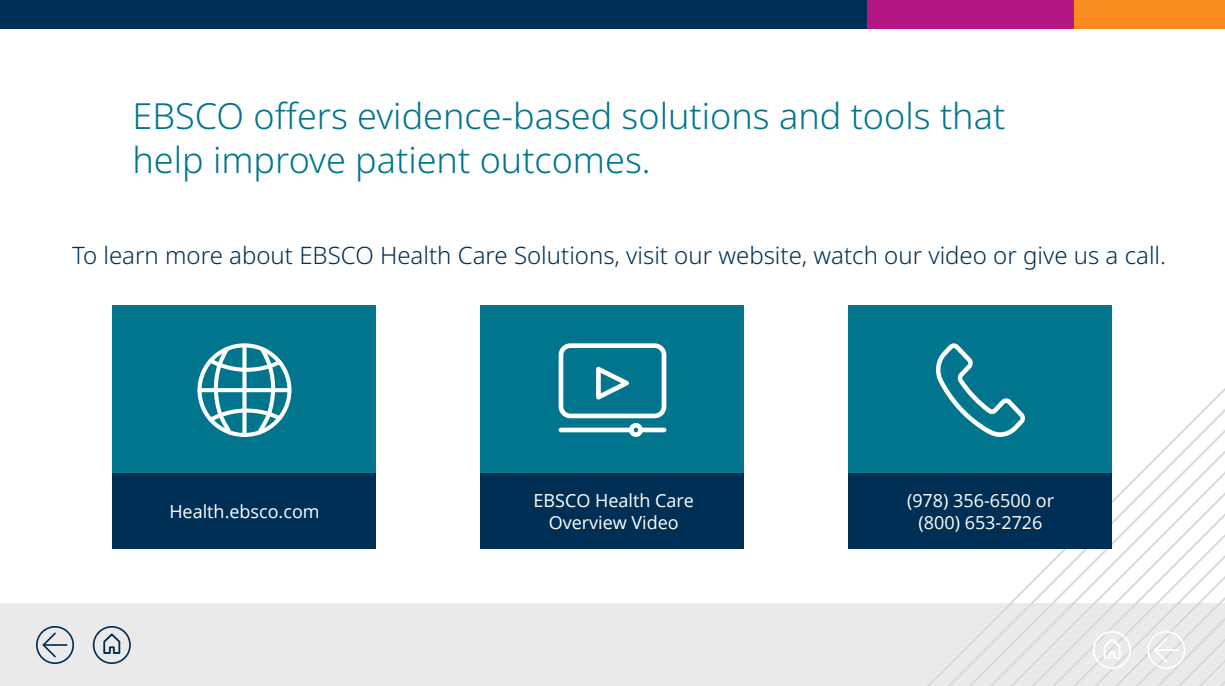
<style>
.page{position:relative;width:1225px;height:686px;background:#fff}
.page>*{position:absolute;margin:0;border:0;box-sizing:border-box;transform-origin:0 0}
.t1{font:300 36px "Noto Sans";color:#00758d}
.t2{font:300 24px "Noto Sans";color:#002f56}
.t3{font:18px/21.6px "Open Sans";color:#fff;text-align:center}
</style>
<div class="page">
<div style="left:0;top:603px;width:1225px;height:83px;background:#eaeaea"></div>
<svg style="left:927px;top:388px;width:298px;height:298px"></svg>
<svg style="left:1093px;top:631px;width:38px;height:38px"></svg>
<svg style="left:1147px;top:631px;width:38px;height:38px"></svg>
<div style="left:112px;top:305px;width:264px;height:244px;background:#00758d"></div>
<div style="left:480px;top:305px;width:264px;height:244px;background:#00758d"></div>
<div style="left:848px;top:305px;width:264px;height:244px;background:#00758d"></div>
<svg style="left:559px;top:343px;width:107px;height:94px"></svg>
<svg style="left:198px;top:343px;width:94px;height:94px"></svg>
<div style="left:242px;top:345px;width:5px;height:92px;background:#fff;border-radius:2px"></div>
<svg style="left:198px;top:388px;width:91px;height:4px"></svg>
<svg style="left:936px;top:343px;width:89px;height:94px"></svg>
<div style="left:112px;top:474px;width:264px;height:75px;background:#002f56"></div>
<div style="left:480px;top:474px;width:264px;height:75px;background:#002f56"></div>
<div style="left:848px;top:474px;width:264px;height:75px;background:#002f56"></div>
<svg style="left:36px;top:626px;width:38px;height:38px"></svg>
<svg style="left:93px;top:626px;width:38px;height:38px"></svg>
<div style="left:0;top:0;width:1200px;height:29px;background:#002f56"></div>
<div style="left:867px;top:0;width:299px;height:29px;background:#b41782"></div>
<div style="left:1074px;top:0;width:151px;height:29px;background:#f78b1e"></div>
<p class="t1" style="left:132px;top:91px;width:874px">EBSCO offers evidence-based solutions and tools that</p>
<p class="t1" style="left:132px;top:134px;width:520px">help improve patient outcomes.</p>
<p class="t2" style="left:72px;top:238px;width:1095px">To learn more about EBSCO Health Care Solutions, visit our website, watch our video or give us a call.</p>
<p class="t3" style="left:169px;top:500px;width:152px">Health.ebsco.com</p>
<p class="t3" style="left:534px;top:490px;width:162px">EBSCO Health Care<br>Overview Video</p>
<p class="t3" style="left:907px;top:490px;width:148px">(978) 356-6500 or</p>
<p class="t3" style="left:918px;top:511px;width:126px">(800) 653-2726</p>
</div>
